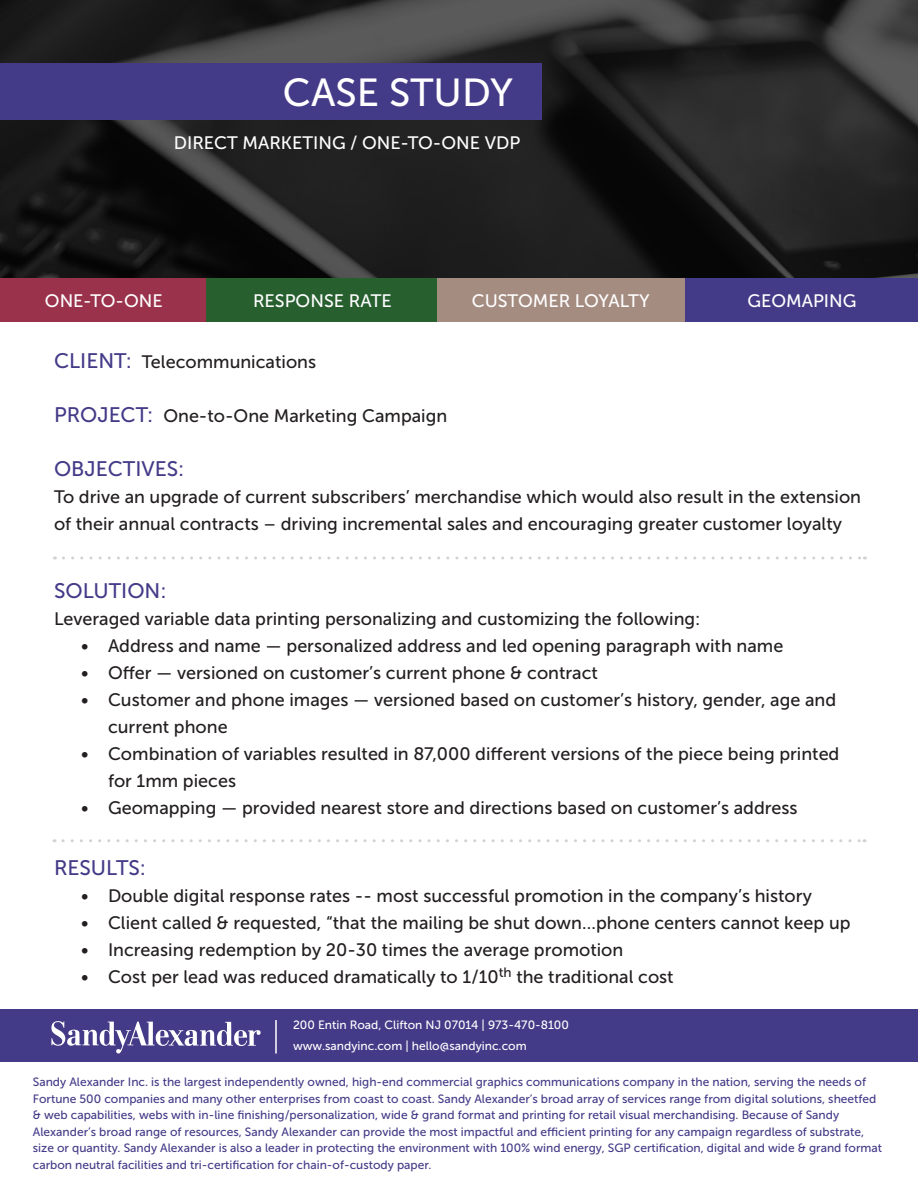
<style>
.page{position:relative;width:918px;height:1188px;background:#fff}
.page>*{position:absolute;margin:0;border:0;box-sizing:border-box;transform-origin:0 0}
.t1{font:39px "Museo Sans 500";color:#fff}
.t2{font:21px "Museo Sans 500";color:#443b88}
.t3{font:18px/27px "Museo Sans 500";color:#231f20}
.t4{font:18px "Museo Sans 500";color:#fff}
.t5{font:12px/16.5px "Museo Sans 500";color:#443b88}
.t6{font:12px/21px "Museo Sans 500";color:#fff}
.s1{font-size:21px;color:#443b88}
</style>
<div class="page">
<svg style="left:63px;top:556px;width:802px;height:4px"></svg>
<svg style="left:63px;top:839px;width:802px;height:3px"></svg>
<img style="left:0;top:0;width:918px;height:278px">
<div style="left:0;top:64px;width:541px;height:56px;background:#443b88"></div>
<div style="left:0;top:278px;width:208px;height:43px;background:#9a324c"></div>
<div style="left:206px;top:278px;width:233px;height:43px;background:#275f2f"></div>
<div style="left:684px;top:278px;width:234px;height:43px;background:#443b88"></div>
<div style="left:437px;top:278px;width:247px;height:43px;background:#a58c81"></div>
<div style="left:0;top:1009px;width:918px;height:53px;background:#443b88"></div>
<svg style="left:51px;top:1021px;width:210px;height:33px"></svg>
<hr style="left:275px;top:1020px;width:2px;height:34px;background:#fff">
<p class="t1" style="left:283px;top:72px;width:232px">CASE STUDY</p>
<p class="t4" style="left:174px;top:133px;width:348px">DIRECT MARKETING / ONE-TO-ONE VDP</p>
<p class="t4" style="left:45px;top:291px;width:119px">ONE-TO-ONE</p>
<p class="t4" style="left:253px;top:291px;width:140px">RESPONSE RATE</p>
<p class="t4" style="left:472px;top:291px;width:180px">CUSTOMER LOYALTY</p>
<p class="t4" style="left:747px;top:291px;width:111px">GEOMAPING</p>
<p class="t3" style="left:54px;top:349px;width:264px"><span class="s1">CLIENT:</span> Telecommunications</p>
<p class="t3" style="left:54px;top:403px;width:395px"><span class="s1">PROJECT:</span> One-to-One Marketing Campaign</p>
<p class="t2" style="left:54px;top:458px;width:132px">OBJECTIVES:</p>
<p class="t3" style="left:54px;top:484px;width:809px">To drive an upgrade of current subscribers’ merchandise which would also result in the extension of their annual contracts – driving incremental sales and encouraging greater customer loyalty</p>
<p class="t2" style="left:54px;top:580px;width:114px">SOLUTION:</p>
<p class="t3" style="left:54px;top:606px;width:648px">Leveraged variable data printing personalizing and customizing the following:</p>
<p class="t3" style="left:81px;top:633px;width:704px">• Address and name — personalized address and led opening paragraph with name</p>
<p class="t3" style="left:81px;top:660px;width:519px">• Offer — versioned on customer’s current phone &amp; contract</p>
<p class="t3" style="left:108px;top:687px;width:730px;text-indent:-27px">• Customer and phone images — versioned based on customer’s history, gender, age and current phone</p>
<p class="t3" style="left:108px;top:741px;width:733px;text-indent:-27px">• Combination of variables resulted in 87,000 different versions of the piece being printed for 1mm pieces</p>
<p class="t3" style="left:81px;top:795px;width:718px">• Geomapping — provided nearest store and directions based on customer’s address</p>
<p class="t2" style="left:54px;top:857px;width:94px">RESULTS:</p>
<p class="t3" style="left:81px;top:883px;width:732px">• Double digital response rates -- most successful promotion in the company’s history</p>
<p class="t3" style="left:81px;top:910px;width:771px">• Client called &amp; requested, “that the mailing be shut down…phone centers cannot keep up</p>
<p class="t3" style="left:81px;top:937px;width:544px">• Increasing redemption by 20-30 times the average promotion</p>
<p class="t3" style="left:81px;top:964px;width:594px">• Cost per lead was reduced dramatically to 1/10<sup>th</sup> the traditional cost</p>
<p class="t6" style="left:293px;top:1014px;width:277px">200 Entin Road, Clifton NJ 07014 | 973-470-8100 www.sandyinc.com | hello@sandyinc.com</p>
<p class="t5" style="left:33px;top:1074px;width:851px">Sandy Alexander Inc. is the largest independently owned, high-end commercial graphics communications company in the nation, serving the needs of Fortune 500 companies and many other enterprises from coast to coast. Sandy Alexander’s broad array of services range from digital solutions, sheetfed &amp; web capabilities, webs with in-line finishing/personalization, wide &amp; grand format and printing for retail visual merchandising. Because of Sandy Alexander’s broad range of resources, Sandy Alexander can provide the most impactful and efficient printing for any campaign regardless of substrate, size or quantity. Sandy Alexander is also a leader in protecting the environment with 100% wind energy, SGP certification, digital and wide &amp; grand format carbon neutral facilities and tri-certification for chain-of-custody paper.</p>
</div>
